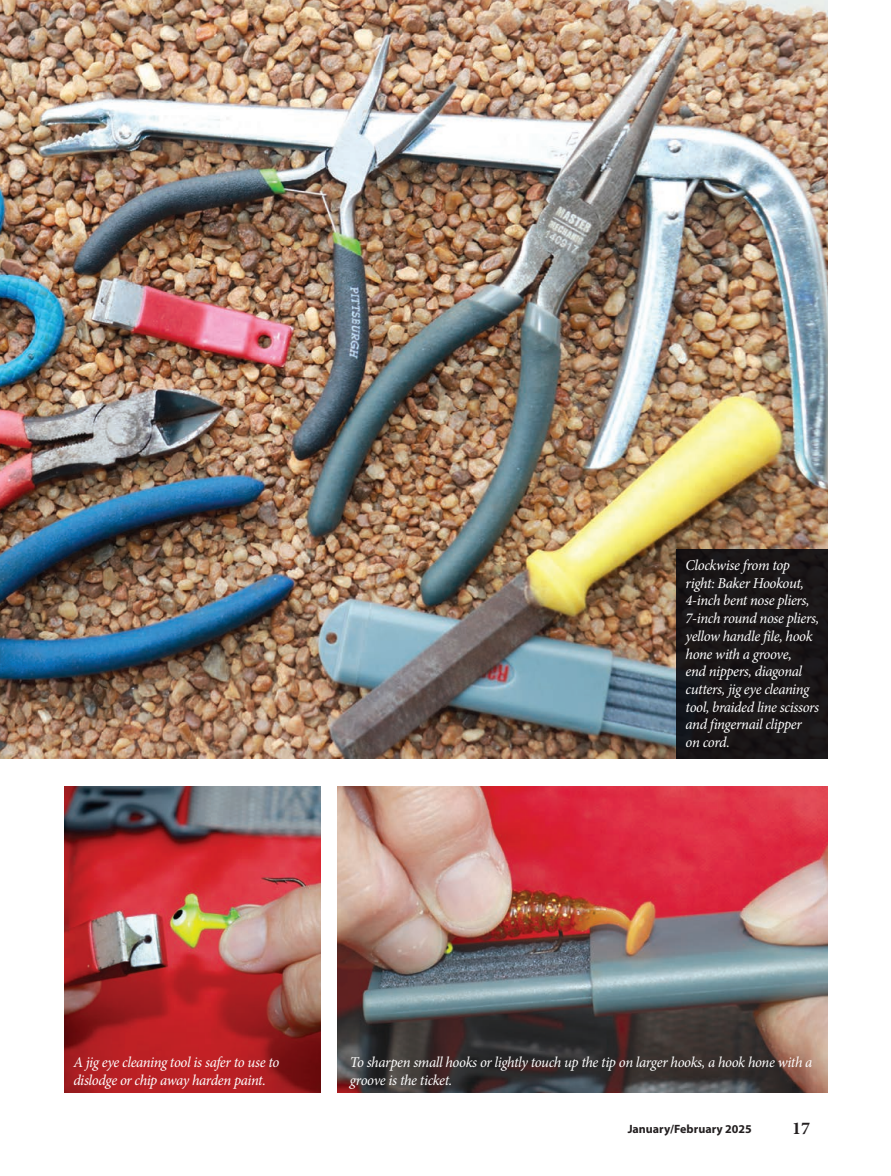
<style>
.page{position:relative;width:891px;height:1176px;background:#fff}
.page>*{position:absolute;margin:0;border:0;box-sizing:border-box;transform-origin:0 0}
.t1{font:700 18px "Minion Pro";color:#231f20}
.t2{font:italic 15px/17.7px "Minion Pro";letter-spacing:-.025em;color:#fff}
.t3{font:700 12px "Myriad Pro";color:#231f20}
</style>
<div class="page">
<img style="left:0;top:0;width:828px;height:758px">
<img style="left:65px;top:786px;width:255px;height:306px">
<img style="left:338px;top:786px;width:490px;height:306px">
<div style="left:676px;top:549px;width:152px;height:209px;background:#191617"></div>
<p class="t2" style="left:686px;top:556px;width:135px">Clockwise from top right: Baker Hookout,<br>4-inch bent nose pliers,<br>7-inch round nose pliers, yellow handle file, hook hone with a groove,<br>end nippers, diagonal cutters, jig eye cleaning tool, braided line scissors and fingernail clipper on cord.</p>
<p class="t2" style="left:73px;top:1052px;width:208px">A jig eye cleaning tool is safer to use to dislodge or chip away harden paint.</p>
<p class="t2" style="left:350px;top:1052px;width:464px">To sharpen small hooks or lightly touch up the tip on larger hooks, a hook hone with a groove is the ticket.</p>
<p class="t3" style="left:628px;top:1120px;width:126px">January/February 2025</p>
<p class="t1" style="left:792px;top:1115px;width:19px">17</p>
</div>
